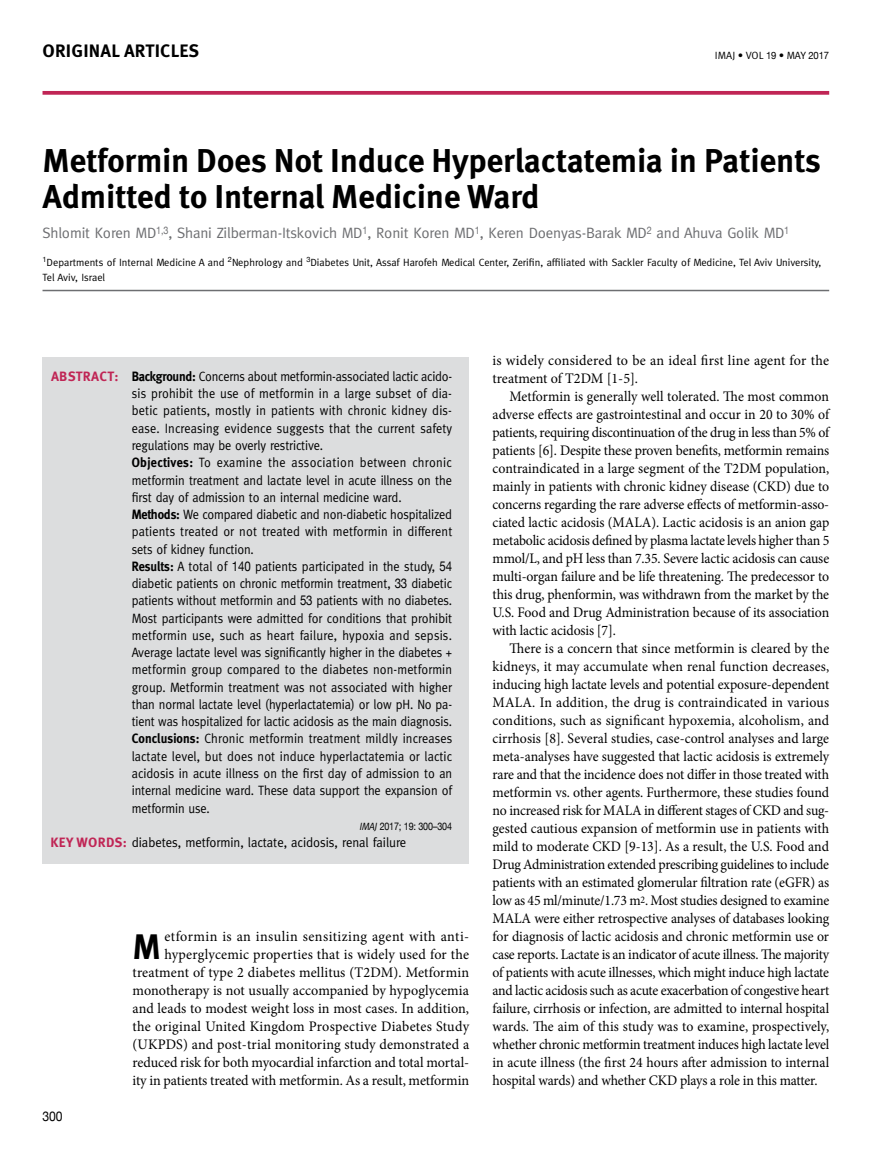
<style>
.page{position:relative;width:893px;height:1149px;background:#fff}
.page>*{position:absolute;margin:0;border:0;box-sizing:border-box;transform-origin:0 0}
.t1{font:700 35.4px "Meta Pro";color:#000}
.t2{font:700 33px/36px "Meta Pro";letter-spacing:-.01em;color:#000}
.t3{font:700 18px "Meta Pro";letter-spacing:.01em;color:#000}
.t4{font:15px "Meta";letter-spacing:-.01em;color:#6d6e71}
.t5{font:14.55px/18px "Minion Pro";letter-spacing:.005em;color:#000;text-align:justify;scale:.95 1}
.t6{font:14.55px/18px "Minion Pro";letter-spacing:.005em;color:#000;text-align:right}
.t7{font:13.5px/17.2px "Meta";letter-spacing:-.005em;color:#000;scale:.92 1}
.t8{font:13.5px "Meta";letter-spacing:-.005em;color:#000;scale:.95 1}
.t9{font:700 13.5px "Meta Pro";letter-spacing:.02em;color:#c02555}
.t10{font:13.5px "Helvetica Neue";color:#000;scale:.9 1}
.t11{font:10.5px/15px "Meta";color:#000}
.t12{font:10.5px "Helvetica Neue";letter-spacing:-.02em;color:#000;scale:.85 1}
.t13{font:10.5px "Meta Pro";letter-spacing:.01em;color:#000}
.s1{font-family:"Helvetica Neue";font-size:10.2px}
.s2{font-family:"Meta"}
.s3{font-weight:700}
.s4{font-family:"Helvetica Neue"}
.s5{font-family:"Meta";font-style:italic}
.s6{font-family:"Meta Pro";font-weight:700;color:#c02555}
</style>
<div class="page">
<svg style="left:43px;top:91px;width:786px;height:4px;background:#c43460"></svg>
<div style="left:43px;top:357px;width:426px;height:506px;background:#dcddde"></div>
<hr style="left:43px;top:290px;width:786px;height:1px;background:#6d6e71">
<p class="t3" style="left:43px;top:39px;width:158px">Original Articles</p>
<p class="t13" style="left:715px;top:49px;width:116px">IMAJ • VOL <span class="s1">19</span> • <span class="s2">may</span> <span class="s1">2017</span></p>
<h2 class="t2" style="left:43px;top:143px;width:780px">Metformin Does Not Induce Hyperlactatemia in Patients<br>Admitted to Internal Medicine Ward</h2>
<p class="t4" style="left:43px;top:224px;width:748px">Shlomit Koren MD<sup>1,3</sup>, Shani Zilberman-Itskovich MD<sup>1</sup>, Ronit Koren MD<sup>1</sup>, Keren Doenyas-Barak MD<sup>2</sup> and Ahuva Golik MD<sup>1</sup></p>
<p class="t11" style="left:43px;top:255px;width:780px"><sup>1</sup>Departments of Internal Medicine A and <sup>2</sup>Nephrology and <sup>3</sup>Diabetes Unit, Assaf Harofeh Medical Center, Zerifin, affiliated with Sackler Faculty of Medicine, Tel Aviv University,<br>Tel Aviv, Israel</p>
<p class="t7" style="left:132px;top:367px;width:350px"><span class="s3">Background:</span> Concerns about metformin-associated lactic acido&shy;sis prohibit the use of metformin in a large subset of dia&shy;betic patients, mostly in patients with chronic kidney dis&shy;ease. Increasing evidence suggests that the current safety regulations may be overly restrictive.<br><span class="s3">Objectives:</span> To examine the association between chronic metformin treatment and lactate level in acute illness on the first day of admission to an internal medicine ward.<br><span class="s3">Methods:</span> We compared diabetic and non-diabetic hospitalized patients treated or not treated with metformin in different sets of kidney function.<br><span class="s3">Results:</span> A total of <span class="s4">140</span> patients participated in the study, <span class="s4">54 </span>diabetic patients on chronic metformin treatment, <span class="s4">33</span> diabetic patients without metformin and <span class="s4">53</span> patients with no diabetes.<br>Most participants were admitted for conditions that prohibit metformin use, such as heart failure, hypoxia and sepsis.<br>Average lactate level was significantly higher in the diabetes + metformin group compared to the diabetes non-metformin group. Metformin treatment was not associated with higher than normal lactate level (hyperlactatemia) or low pH. No pa&shy;tient was hospitalized for lactic acidosis as the main diagnosis.<br><span class="s3">Conclusions:</span> Chronic metformin treatment mildly increases lactate level, but does not induce hyperlactatemia or lactic acidosis in acute illness on the first day of admission to an internal medicine ward. These data support the expansion of metformin use.</p>
<p class="t12" style="left:359px;top:819px;width:111px"><span class="s5">IMAJ</span>2017; 19: 300–304</p>
<p class="t8" style="left:51px;top:834px;width:376px"><span class="s6">Key words:</span> diabetes, metformin, lactate, acidosis, renal failure</p>
<p class="t9" style="left:51px;top:367px;width:69px">Ab stract:</p>
<p class="t10" style="left:43px;top:1108px;width:24px">300</p>
<p class="t6" style="left:133px;top:927px;width:338px">etformin is an insulin sensitizing agent with anti&shy;hyperglycemic properties that is widely used for the treatment of type 2 diabetes mellitus (T2DM). Metformin monotherapy is not usually accompanied by hypoglycemia and leads to modest weight loss in most cases. In addition, the original United Kingdom Prospective Diabetes Study (UKPDS) and post-trial monitoring study demonstrated a reduced risk for both myocardial infarction and total mortal&shy;ity in patients treated with metformin. As a result, metformin</p>
<h1 class="t1" style="left:133px;top:924px;width:26px">M</h1>
<p class="t6" style="left:493px;top:351px;width:338px;text-align:left">is widely considered to be an ideal first line agent for the treatment of T2DM [1-5].</p>
<p class="t5" style="left:493px;top:387px;width:356px;text-indent:17px">Metformin is generally well tolerated. The most common adverse effects are gastrointestinal and occur in 20 to 30% of patients, requiring discontinuation of the drug in less than 5% of patients [6]. Despite these proven benefits, metformin remains contraindicated in a large segment of the T2DM population, mainly in patients with chronic kidney disease (CKD) due to concerns regarding the rare adverse effects of metformin-asso&shy;ciated lactic acidosis (MALA). Lactic acidosis is an anion gap metabolic acidosis defined by plasma lactate levels higher than 5 mmol/L, and pH less than 7.35. Severe lactic acidosis can cause multi-organ failure and be life threatening. The predecessor to this drug, phenformin, was withdrawn from the market by the U.S. Food and Drug Administration because of its association with lactic acidosis [7].</p>
<p class="t5" style="left:493px;top:639px;width:356px;text-indent:17px">There is a concern that since metformin is cleared by the kidneys, it may accumulate when renal function decreases, inducing high lactate levels and potential exposure-dependent MALA. In addition, the drug is contraindicated in various conditions, such as significant hypoxemia, alcoholism, and cirrhosis [8]. Several studies, case-control analyses and large meta-analyses have suggested that lactic acidosis is extremely rare and that the incidence does not differ in those treated with metformin vs. other agents. Furthermore, these studies found no increased risk for MALA in different stages of CKD and sug&shy;gested cautious expansion of metformin use in patients with mild to moderate CKD [9-13]. As a result, the U.S. Food and Drug Administration extended prescribing guidelines to include patients with an estimated glomerular filtration rate (eGFR) as low as 45 ml/minute/1.73 m<sup>2</sup>. Most studies designed to examine MALA were either retrospective analyses of databases looking for diagnosis of lactic acidosis and chronic metformin use or case reports. Lactate is an indicator of acute illness. The majority of patients with acute illnesses, which might induce high lactate and lactic acidosis such as acute exacerbation of congestive heart failure, cirrhosis or infection, are admitted to internal hospital wards. The aim of this study was to examine, prospectively, whether chronic metformin treatment induces high lactate level in acute illness (the first 24 hours after admission to internal hospital wards) and whether CKD plays a role in this matter.</p>
</div>
